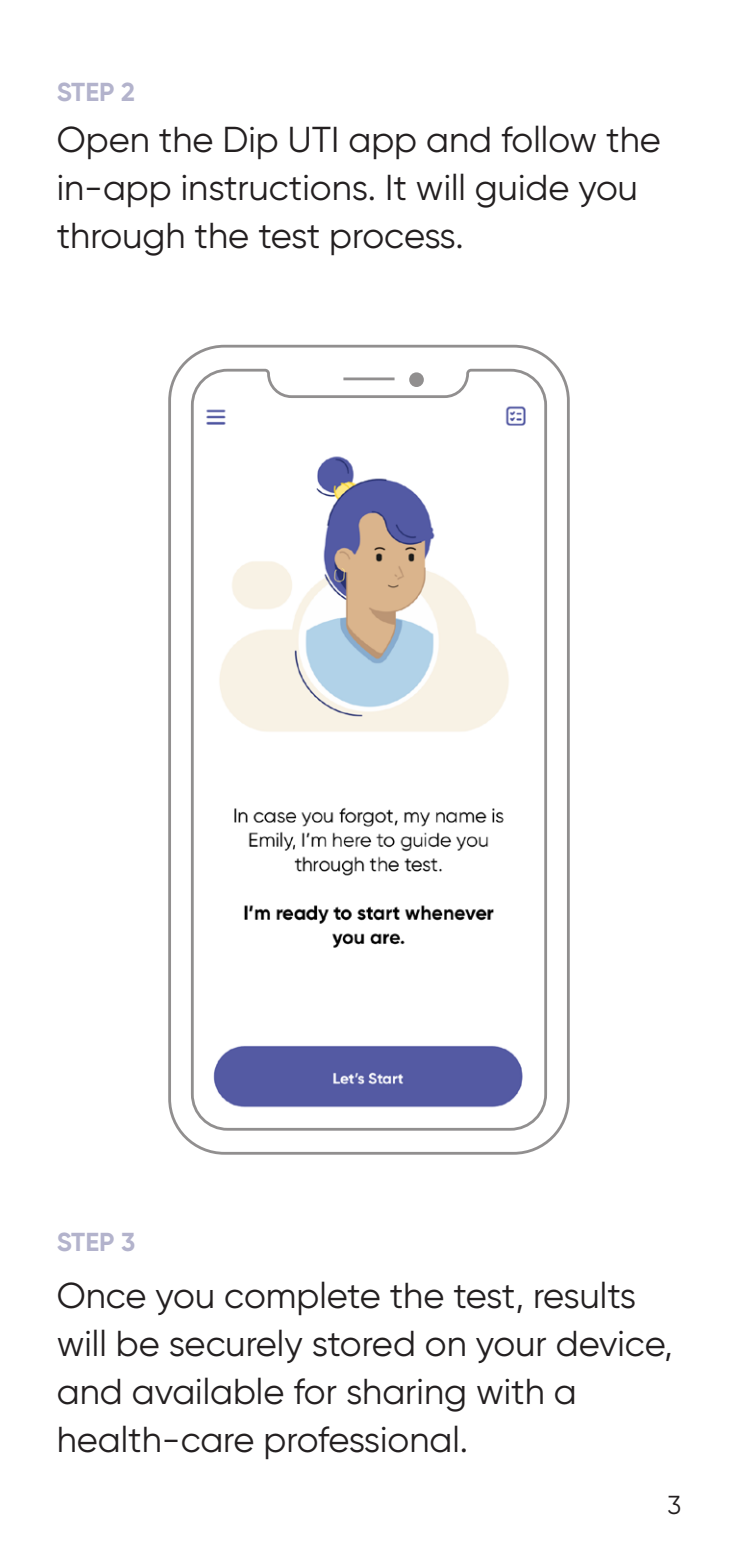
<style>
.page{position:relative;width:738px;height:1543px;background:#fff}
.page>*{position:absolute;margin:0;border:0;box-sizing:border-box;transform-origin:0 0}
.Blue_Body{font:36px/48px "Gilroy";color:#231f20}
.Grey_headline{font:700 26px "Gilroy";color:#b3b3cc}
.t1{font:26px "Gilroy";color:#231f20}
</style>
<div class="page">
<svg style="left:168px;top:344px;width:402px;height:811px"></svg>
<div style="left:410px;top:374px;width:12px;height:11px;background:#918f8f;border-radius:50%"></div>
<div style="left:409px;top:372px;width:14px;height:15px;border:3px solid #231f20;border-radius:50%"></div>
<hr style="left:343px;top:377px;width:51px;height:3px;background:#231f20">
<p class="Grey_headline" style="left:57px;top:75px;width:79px">STEP 2</p>
<p class="Blue_Body" style="left:57px;top:115px;width:605px">Open the Dip UTI app and follow the in-app instructions. It will guide you through the test process.</p>
<p class="Grey_headline" style="left:57px;top:1225px;width:80px">STEP 3</p>
<p class="Blue_Body" style="left:57px;top:1270px;width:617px">Once you complete the test, results will be securely stored on your device, and available for sharing with a health-care professional.</p>
<p class="t1" style="left:667px;top:1488px;width:15px">3</p>
</div>
